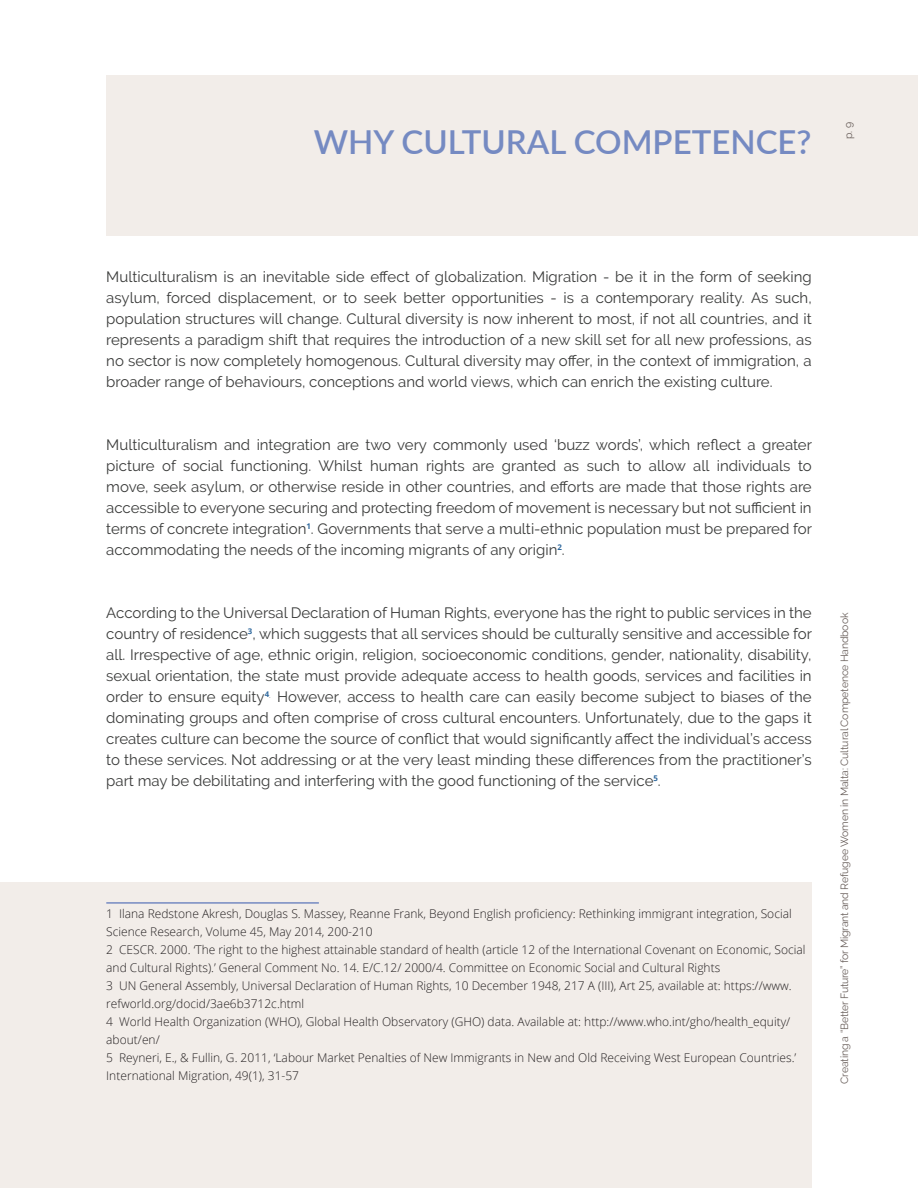
<style>
.page{position:relative;width:918px;height:1188px;background:#fff}
.page>*{position:absolute;margin:0;border:0;box-sizing:border-box;transform-origin:0 0}
.t1{font:600 33px "Lato";color:#758ac2}
.t2{font:15px/21px "Raleway";color:#3a3b3a;text-align:justify}
.t3{font:300 12px/18px "Open Sans";color:#231f20}
.t4{font:10.5px "Raleway";letter-spacing:-.015em;color:#6a605c}
</style>
<div class="page">
<div style="left:106px;top:76px;width:812px;height:160px;background:#f2ede9"></div>
<div style="left:0;top:883px;width:812px;height:305px;background:#f2ede9"></div>
<hr style="left:106px;top:902px;width:213px;height:2px;background:#758ac2">
<h1 class="t1" style="left:314px;top:118px;width:499px">WHY CULTURAL COMPETENCE?</h1>
<p class="t4" style="left:842px;top:139px;width:18px;rotate:-90deg">p. 9</p>
<p class="t2" style="left:106px;top:266px;width:707px">Multiculturalism is an inevitable side effect of globalization. Migration - be it in the form of seeking asylum, forced displacement, or to seek better opportunities - is a contemporary reality. As such, population structures will change. Cultural diversity is now inherent to most, if not all countries, and it represents a paradigm shift that requires the introduction of a new skill set for all new professions, as no sector is now completely homogenous. Cultural diversity may offer, in the context of immigration, a broader range of behaviours, conceptions and world views, which can enrich the existing culture.</p>
<p class="t2" style="left:106px;top:434px;width:707px">Multiculturalism and integration are two very commonly used ‘buzz words’, which reflect a greater picture of social functioning. Whilst human rights are granted as such to allow all individuals to move, seek asylum, or otherwise reside in other countries, and efforts are made that those rights are accessible to everyone securing and protecting freedom of movement is necessary but not sufficient in terms of concrete integration<sup>1</sup>. Governments that serve a multi-ethnic population must be prepared for accommodating the needs of the incoming migrants of any origin<sup>2</sup>.</p>
<p class="t2" style="left:106px;top:602px;width:707px">According to the Universal Declaration of Human Rights, everyone has the right to public services in the country of residence<sup>3</sup>, which suggests that all services should be culturally sensitive and accessible for all. Irrespective of age, ethnic origin, religion, socioeconomic conditions, gender, nationality, disability, sexual orientation, the state must provide adequate access to health goods, services and facilities in order to ensure equity<sup>4</sup><sup>.</sup> However, access to health care can easily become subject to biases of the dominating groups and often comprise of cross cultural encounters. Unfortunately, due to the gaps it creates culture can become the source of conflict that would significantly affect the individual’s access to these services. Not addressing or at the very least minding these differences from the practitioner’s part may be debilitating and interfering with the good functioning of the service<sup>5</sup>.</p>
<p class="t3" style="left:106px;top:904px;width:701px">1 Ilana Redstone Akresh, Douglas S. Massey, Reanne Frank, Beyond English proficiency: Rethinking immigrant integration, Social Science Research, Volume 45, May 2014, 200-210<br>2 CESCR. 2000. ‘The right to the highest attainable standard of health (article 12 of the International Covenant on Economic, Social and Cultural Rights).’ General Comment No. 14. E/C.12/ 2000/4. Committee on Economic Social and Cultural Rights<br>3 UN General Assembly, Universal Declaration of Human Rights, 10 December 1948, 217 A (III), Art 25, available at: https://www. refworld.org/docid/3ae6b3712c.html<br>4 World Health Organization (WHO), Global Health Observatory (GHO) data. Available at: http://www.who.int/gho/health_equity/ about/en/<br>5 Reyneri, E., &amp; Fullin, G. 2011, ‘Labour Market Penalties of New Immigrants in New and Old Receiving West European Countries.’ International Migration, 49(1), 31-57</p>
<p class="t4" style="left:839px;top:1084px;width:472px;rotate:-90deg">Creating a “Better Future” for Migrant and Refugee Women in Malta: Cultural Competence Handbook</p>
</div>
